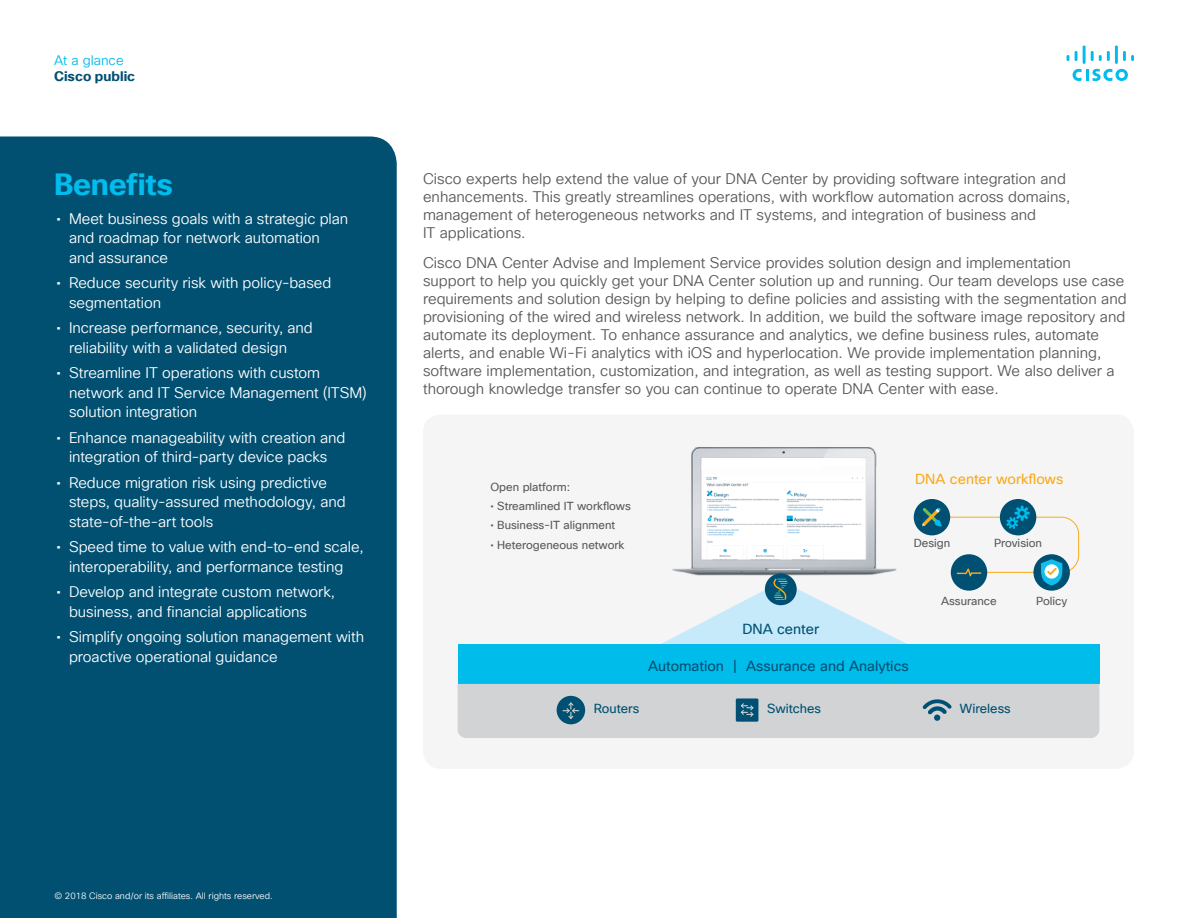
<style>
.page{position:relative;width:1188px;height:918px;background:#fff}
.page>*{position:absolute;margin:0;border:0;box-sizing:border-box;transform-origin:0 0}
.Sidebar_Heading_Whit{font:700 30px "Cisco Sans TT";letter-spacing:-.01em;color:#01bcec}
.Body{font:15px/18px "Cisco Sans TT Light";color:#57585a}
.t1{font:15px/19.5px "Cisco Sans TT Light";letter-spacing:-.005em;color:#fff}
.t2{font:14.25px "Cisco Sans TT";color:#005073}
.t3{font:14.25px "Cisco Sans TT";color:#faab1a}
.t4{font:700 13.5px "Cisco Sans TT";color:#005073}
.t5{font:13.5px "Cisco Sans TT Light";color:#01bcec}
.t6{font:12.9px "Cisco Sans TT";color:#005073}
.t7{font:11.4px "Cisco Sans TT";color:#58595b}
.Footer_white{font:9px "Cisco Sans TT Light";color:#fff}
.s1{font-family:"Cisco Sans TT"}
</style>
<div class="page">
<svg style="left:1073px;top:69px;width:55px;height:12px"></svg>
<svg style="left:1067px;top:55px;width:2px;height:6px"></svg>
<svg style="left:1075px;top:51px;width:3px;height:10px"></svg>
<hr style="left:1083px;top:45px;width:3px;height:19px;background:#01bcec">
<svg style="left:1091px;top:51px;width:19px;height:10px"></svg>
<hr style="left:1115px;top:45px;width:3px;height:19px;background:#01bcec">
<svg style="left:1123px;top:51px;width:11px;height:10px"></svg>
<div style="left:0;top:136px;width:397px;height:782px;background:#015072"></div>
<div style="left:423px;top:415px;width:711px;height:354px;background:#f5f5f6;border-radius:18px"></div>
<div style="left:458px;top:645px;width:641px;height:39px;background:#00bceb"></div>
<div style="left:1000px;top:499px;width:36px;height:36px;background:#005073;border-radius:50%"></div>
<svg style="left:1033px;top:554px;width:37px;height:37px"></svg>
<svg style="left:951px;top:554px;width:36px;height:37px"></svg>
<div style="left:914px;top:499px;width:36px;height:36px;background:#005073;border-radius:50%"></div>
<img style="left:672px;top:447px;width:225px;height:129px">
<svg style="left:765px;top:573px;width:32px;height:32px"></svg>
<svg style="left:652px;top:578px;width:264px;height:67px"></svg>
<svg style="left:922px;top:505px;width:157px;height:81px"></svg>
<div style="left:458px;top:684px;width:641px;height:54px;background:#d1d3d4"></div>
<p class="t5" style="left:54px;top:51px;width:71px">At a glance</p>
<p class="t4" style="left:54px;top:67px;width:83px">Cisco public</p>
<p class="Sidebar_Heading_Whit" style="left:54px;top:165px;width:121px">Benefits</p>
<p class="t1" style="left:69px;top:209px;width:281px;text-indent:-13px"><span class="s1">•</span> Meet business goals with a strategic plan and roadmap for network automation and assurance</p>
<p class="t1" style="left:69px;top:274px;width:264px;text-indent:-13px"><span class="s1">•</span> Reduce security risk with policy-based segmentation</p>
<p class="t1" style="left:69px;top:319px;width:245px;text-indent:-13px"><span class="s1">•</span> Increase performance, security, and reliability with a validated design</p>
<p class="t1" style="left:69px;top:364px;width:299px;text-indent:-13px"><span class="s1">•</span> Streamline IT operations with custom network and IT Service Management (ITSM) solution integration</p>
<p class="t1" style="left:56px;top:428px;width:291px;text-align:center"><span class="s1">•</span> Enhance manageability with creation and integration of third-party device packs</p>
<p class="t1" style="left:69px;top:473px;width:278px;text-indent:-13px"><span class="s1">•</span> Reduce migration risk using predictive steps, quality-assured methodology, and state-of-the-art tools</p>
<p class="t1" style="left:56px;top:538px;width:309px;text-align:center"><span class="s1">•</span> Speed time to value with end-to-end scale, interoperability, and performance testing</p>
<p class="t1" style="left:69px;top:583px;width:268px;text-indent:-13px"><span class="s1">•</span> Develop and integrate custom network, business, and financial applications</p>
<p class="t1" style="left:69px;top:628px;width:297px;text-indent:-13px"><span class="s1">•</span> Simplify ongoing solution management with proactive operational guidance</p>
<p class="Body" style="left:423px;top:170px;width:649px">Cisco experts help extend the value of your DNA Center by providing software integration and enhancements. This greatly streamlines operations, with workflow automation across domains, management of heterogeneous networks and IT systems, and integration of business and<br>IT applications.</p>
<p class="Body" style="left:423px;top:254px;width:705px">Cisco DNA Center Advise and Implement Service provides solution design and implementation support to help you quickly get your DNA Center solution up and running. Our team develops use case requirements and solution design by helping to define policies and assisting with the segmentation and provisioning of the wired and wireless network. In addition, we build the software image repository and automate its deployment. To enhance assurance and analytics, we define business rules, automate alerts, and enable Wi-Fi analytics with iOS and hyperlocation. We provide implementation planning, software implementation, customization, and integration, as well as testing support. We also deliver a thorough knowledge transfer so you can continue to operate DNA Center with ease.</p>
<p class="t7" style="left:490px;top:479px;width:81px">Open platform:</p>
<p class="t7" style="left:490px;top:499px;width:142px">• Streamlined IT workflows</p>
<p class="t7" style="left:490px;top:518px;width:126px">• Business-IT alignment</p>
<p class="t7" style="left:490px;top:537px;width:136px">• Heterogeneous network</p>
<p class="t3" style="left:915px;top:470px;width:150px">DNA center workflows</p>
<p class="t7" style="left:914px;top:536px;width:38px">Design</p>
<p class="t7" style="left:994px;top:536px;width:49px">Provision</p>
<p class="t2" style="left:742px;top:620px;width:78px">DNA center</p>
<p class="t2" style="left:648px;top:657px;width:262px">Automation | Assurance and Analytics</p>
<p class="t7" style="left:941px;top:594px;width:57px">Assurance</p>
<p class="t7" style="left:1036px;top:594px;width:33px">Policy</p>
<p class="t6" style="left:594px;top:700px;width:47px">Routers</p>
<p class="t6" style="left:767px;top:700px;width:56px">Switches</p>
<p class="t6" style="left:960px;top:700px;width:52px">Wireless</p>
<p class="Footer_white" style="left:54px;top:890px;width:220px">© 2018 Cisco and/or its affiliates. All rights reserved.</p>
</div>
